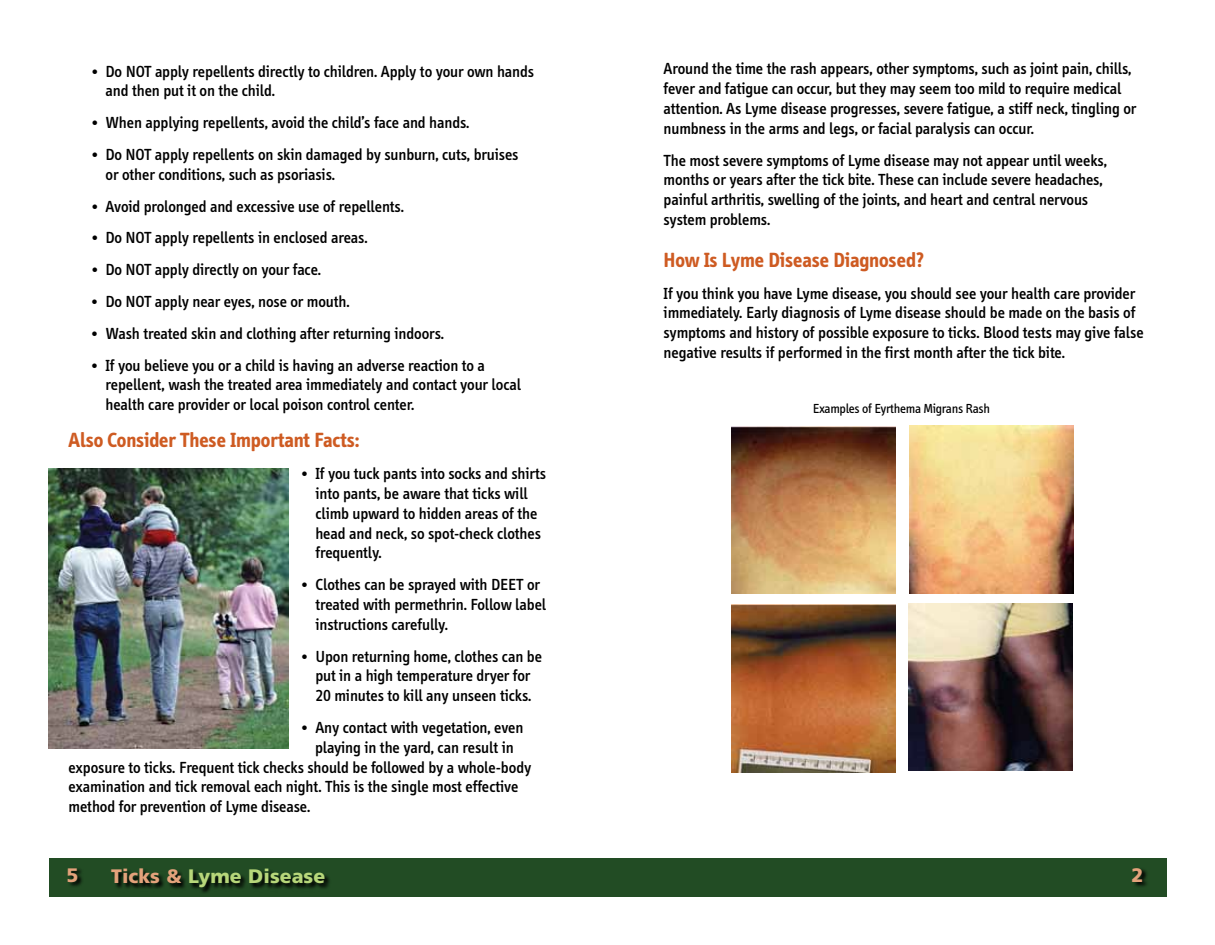
<style>
.page{position:relative;width:1215px;height:945px;background:#fff}
.page>*{position:absolute;margin:0;border:0;box-sizing:border-box;transform-origin:0 0}
.t1{font:700 21px "Info";color:#ce5b22}
.t2{font:900 19.5px "Frutiger";color:#b7d77a}
.t3{font:900 19.5px "Frutiger";color:#e3a27b}
.t4{font:500 16.5px/19.8px "Info";color:#000}
.t5{font:13.5px "Info";letter-spacing:-.015em;color:#000}
.s1{color:#e3a27b}
</style>
<div class="page">
<div style="left:49px;top:858px;width:1117px;height:38px;background:#224c24"></div>
<img style="left:49px;top:468px;width:240px;height:280px">
<img style="left:731px;top:426px;width:164px;height:168px">
<img style="left:910px;top:426px;width:164px;height:168px">
<img style="left:731px;top:604px;width:164px;height:168px">
<img style="left:909px;top:603px;width:164px;height:168px">
<svg style="left:113px;top:870px;width:217px;height:23px"></svg>
<svg style="left:69px;top:869px;width:13px;height:18px"></svg>
<svg style="left:1135px;top:869px;width:12px;height:18px"></svg>
<p class="t4" style="left:106px;top:61px;width:430px;text-indent:-15px">• Do NOT apply repellents directly to children. Apply to your own hands and then put it on the child.</p>
<p class="t4" style="left:91px;top:113px;width:380px">• When applying repellents, avoid the child’s face and hands.</p>
<p class="t4" style="left:106px;top:145px;width:414px;text-indent:-15px">• Do NOT apply repellents on skin damaged by sunburn, cuts, bruises or other conditions, such as psoriasis.</p>
<p class="t4" style="left:91px;top:196px;width:314px">• Avoid prolonged and excessive use of repellents.</p>
<p class="t4" style="left:91px;top:228px;width:278px">• Do NOT apply repellents in enclosed areas.</p>
<p class="t4" style="left:91px;top:260px;width:232px">• Do NOT apply directly on your face.</p>
<p class="t4" style="left:91px;top:292px;width:260px">• Do NOT apply near eyes, nose or mouth.</p>
<p class="t4" style="left:91px;top:324px;width:355px">• Wash treated skin and clothing after returning indoors.</p>
<p class="t4" style="left:105px;top:355px;width:417px;text-indent:-15px">• If you believe you or a child is having an adverse reaction to a repellent, wash the treated area immediately and contact your local health care provider or local poison control center.</p>
<h3 class="t1" style="left:69px;top:429px;width:292px">Also Consider These Important Facts:</h3>
<p class="t4" style="left:315px;top:464px;width:232px;text-indent:-15px">• If you tuck pants into socks and shirts into pants, be aware that ticks will climb upward to hidden areas of the head and neck, so spot-check clothes frequently.</p>
<p class="t4" style="left:315px;top:575px;width:232px;text-indent:-15px">• Clothes can be sprayed with DEET or treated with permethrin. Follow label instructions carefully.</p>
<p class="t4" style="left:301px;top:646px;width:243px;text-align:center">• Upon returning home, clothes can be put in a high temperature dryer for<br>20 minutes to kill any unseen ticks.</p>
<p class="t4" style="left:301px;top:718px;width:224px;text-align:center">• Any contact with vegetation, even playing in the yard, can result in</p>
<p class="t4" style="left:69px;top:757px;width:464px">exposure to ticks. Frequent tick checks should be followed by a whole-body examination and tick removal each night. This is the single most effective method for prevention of Lyme disease.</p>
<p class="t4" style="left:664px;top:59px;width:474px">Around the time the rash appears, other symptoms, such as joint pain, chills, fever and fatigue can occur, but they may seem too mild to require medical attention. As Lyme disease progresses, severe fatigue, a stiff neck, tingling or numbness in the arms and legs, or facial paralysis can occur.</p>
<p class="t4" style="left:664px;top:150px;width:445px">The most severe symptoms of Lyme disease may not appear until weeks, months or years after the tick bite. These can include severe headaches, painful arthritis, swelling of the joints, and heart and central nervous system problems.</p>
<h3 class="t1" style="left:664px;top:248px;width:262px">How Is Lyme Disease Diagnosed?</h3>
<p class="t4" style="left:664px;top:283px;width:481px">If you think you have Lyme disease, you should see your health care provider immediately. Early diagnosis of Lyme disease should be made on the basis of symptoms and history of possible exposure to ticks. Blood tests may give false negative results if performed in the first month after the tick bite.</p>
<p class="t5" style="left:813px;top:401px;width:179px">Examples of Eyrthema Migrans Rash</p>
<p class="t3" style="left:66px;top:863px;width:13px">5</p>
<p class="t2" style="left:111px;top:864px;width:216px"><span class="s1">Ticks &amp;</span> Lyme Disease</p>
<p class="t3" style="left:1132px;top:863px;width:13px">2</p>
</div>
